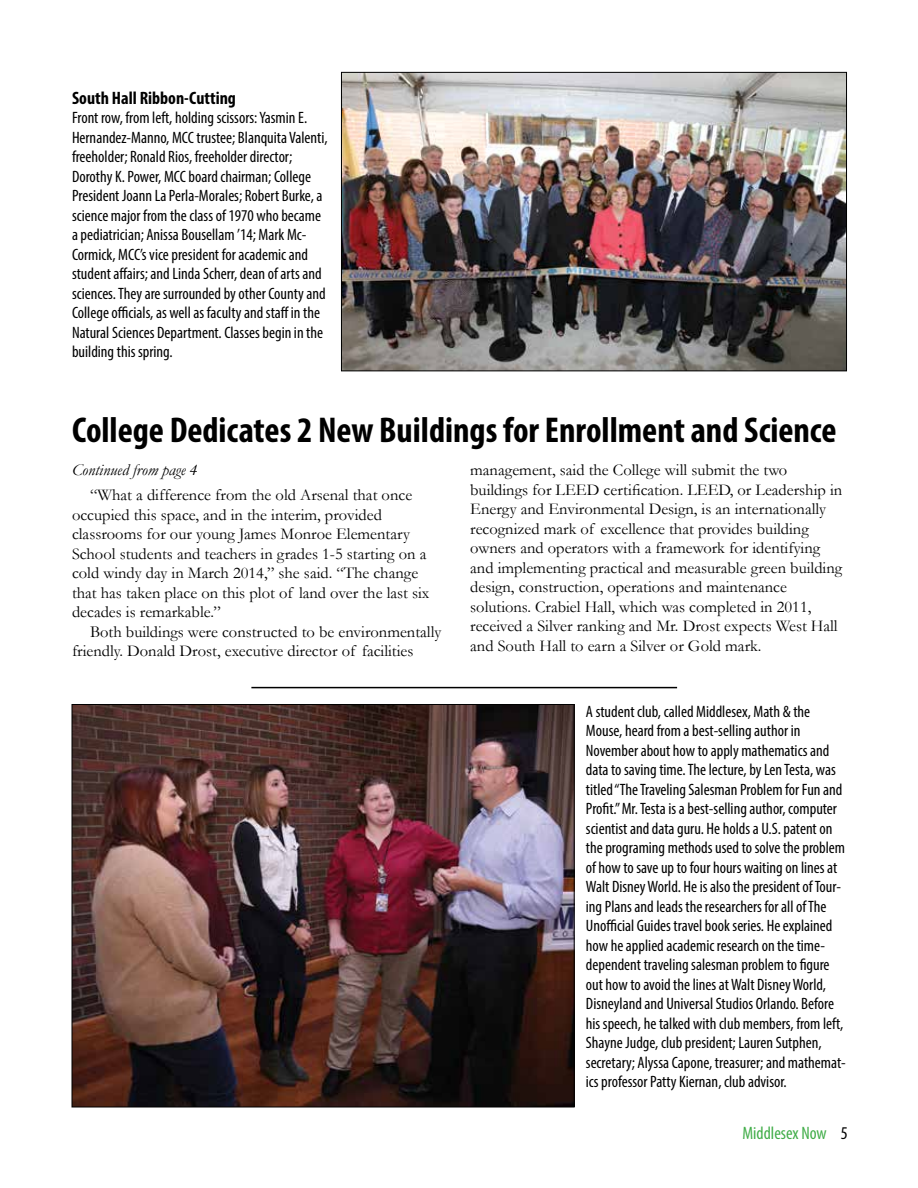
<style>
.page{position:relative;width:918px;height:1188px;background:#fff}
.page>*{position:absolute;margin:0;border:0;box-sizing:border-box;transform-origin:0 0}
.t1{font:700 condensed 36px "Myriad Pro";color:#000}
.t2{font:700 condensed 18px "Myriad Pro";color:#000}
.t3{font:condensed 18px "Myriad Pro";color:#41ad49}
.t4{font:condensed 16.5px/19.5px "Myriad Pro";color:#000}
.t5{font:16.5px/19.5px "Garamond";color:#000}
.t6{font:italic 16.5px "Garamond";color:#000}
.s1{color:#000}
</style>
<div class="page">
<img style="left:343px;top:74px;width:502px;height:295px">
<div style="left:341px;top:72px;width:506px;height:299px;border:1px solid #000"></div>
<img style="left:74px;top:706px;width:499px;height:399px">
<hr style="left:251px;top:687px;width:426px;height:1px;background:#000">
<p class="t2" style="left:72px;top:86px;width:165px">South Hall Ribbon-Cutting</p>
<p class="t4" style="left:72px;top:108px;width:257px">Front row, from left, holding scissors: Yasmin E.<br>Hernandez-Manno, MCC trustee; Blanquita Valenti, freeholder; Ronald Rios, freeholder director; Dorothy K. Power, MCC board chairman; College President Joann La Perla-Morales; Robert Burke, a science major from the class of 1970 who became a pediatrician; Anissa Bousellam ’14; Mark Mc-Cormick, MCC’s vice president for academic and student affairs; and Linda Scherr, dean of arts and sciences. They are surrounded by other County and College officials, as well as faculty and staff in the Natural Sciences Department. Classes begin in the building this spring.</p>
<h1 class="t1" style="left:72px;top:408px;width:766px">College Dedicates 2 New Buildings for Enrollment and Science</h1>
<p class="t6" style="left:72px;top:460px;width:127px">Continued from page 4</p>
<p class="t5" style="left:72px;top:485px;width:359px;text-indent:18px">“What a difference from the old Arsenal that once occupied this space, and in the interim, provided classrooms for our young James Monroe Elementary School students and teachers in grades 1-5 starting on a cold windy day in March 2014,” she said. “The change that has taken place on this plot of land over the last six decades is remarkable.”</p>
<p class="t5" style="left:72px;top:622px;width:371px;text-indent:18px">Both buildings were constructed to be environmentally friendly. Donald Drost, executive director of facilities</p>
<p class="t5" style="left:470px;top:460px;width:373px">management, said the College will submit the two buildings for LEED certification. LEED, or Leadership in Energy and Environmental Design, is an internationally recognized mark of excellence that provides building owners and operators with a framework for identifying and implementing practical and measurable green building design, construction, operations and maintenance solutions. Crabiel Hall, which was completed in 2011, received a Silver ranking and Mr. Drost expects West Hall and South Hall to earn a Silver or Gold mark.</p>
<p class="t4" style="left:586px;top:701px;width:261px">A student club, called Middlesex, Math &amp; the Mouse, heard from a best-selling author in November about how to apply mathematics and data to saving time. The lecture, by Len Testa, was titled “The Traveling Salesman Problem for Fun and Profit.” Mr. Testa is a best-selling author, computer scientist and data guru. He holds a U.S. patent on the programing methods used to solve the problem of how to save up to four hours waiting on lines at Walt Disney World. He is also the president of Tour&shy;ing Plans and leads the researchers for all of The Unofficial Guides travel book series. He explained how he applied academic research on the time&shy;dependent traveling salesman problem to figure out how to avoid the lines at Walt Disney World, Disneyland and Universal Studios Orlando. Before his speech, he talked with club members, from left, Shayne Judge, club president; Lauren Sutphen, secretary; Alyssa Capone, treasurer; and mathemat&shy;ics professor Patty Kiernan, club advisor.</p>
<p class="t3" style="left:742px;top:1122px;width:107px">Middlesex Now <span class="s1">5</span></p>
</div>
